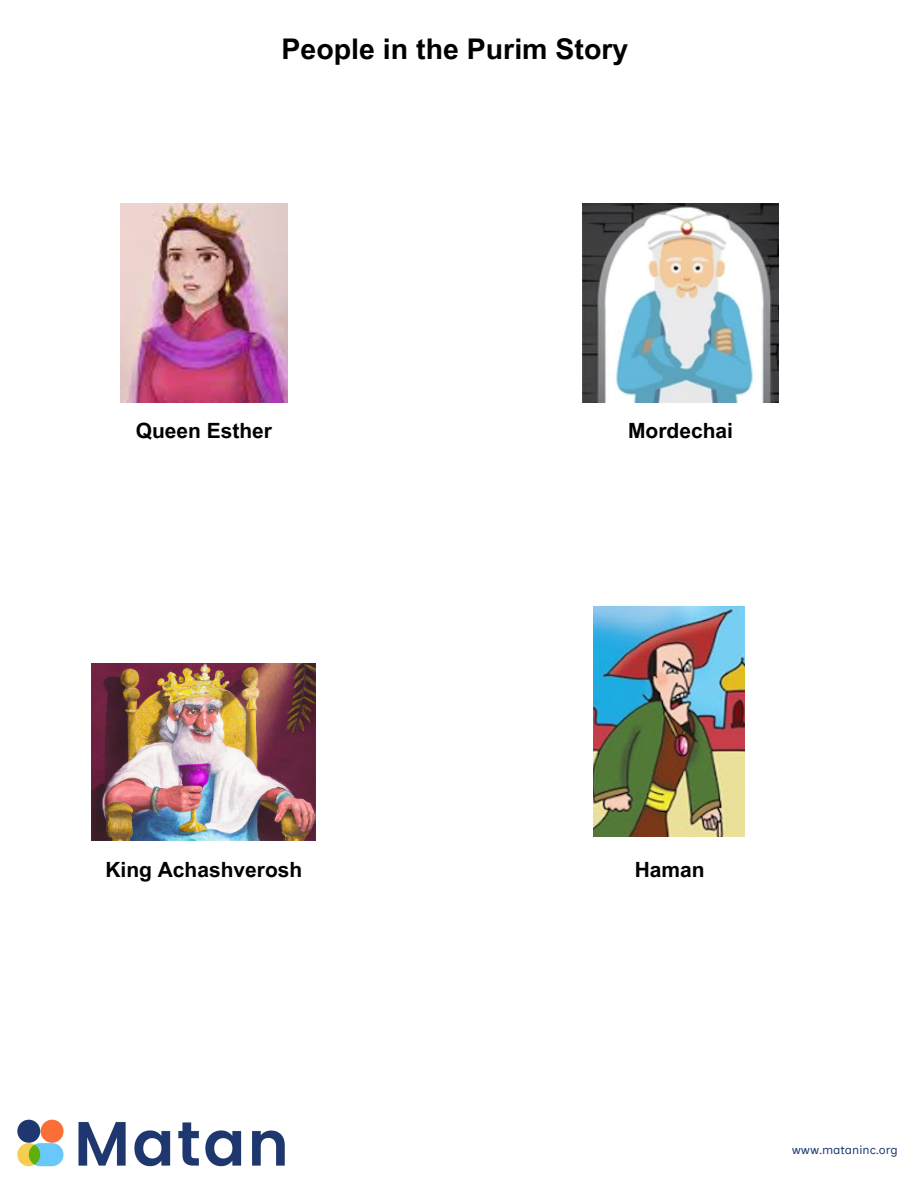
<style>
.page{position:relative;width:918px;height:1188px;background:#fff}
.page>*{position:absolute;margin:0;border:0;box-sizing:border-box;transform-origin:0 0}
.t1{font:700 28.5px "Arial MT Pro";color:#000}
.t2{font:700 21px "Arial MT Pro";color:#000}
.t3{font:12px "Inclusive Sans";color:#1e3b72}
</style>
<div class="page">
<img style="left:120px;top:203px;width:168px;height:199px">
<img style="left:583px;top:203px;width:196px;height:199px">
<img style="left:92px;top:664px;width:224px;height:176px">
<img style="left:594px;top:607px;width:150px;height:229px">
<img style="left:17px;top:1119px;width:268px;height:48px">
<h2 class="t1" style="left:282px;top:38px;width:348px">People in the Purim Story</h2>
<h1 class="t2" style="left:136px;top:423px;width:138px">Queen Esther</h1>
<p class="t2" style="left:628px;top:423px;width:106px">Mordechai</p>
<h2 class="t2" style="left:105px;top:862px;width:199px">King Achashverosh</h2>
<p class="t2" style="left:635px;top:862px;width:71px">Haman</p>
<p class="t3" style="left:792px;top:1143px;width:108px">www.mataninc.org</p>
</div>
